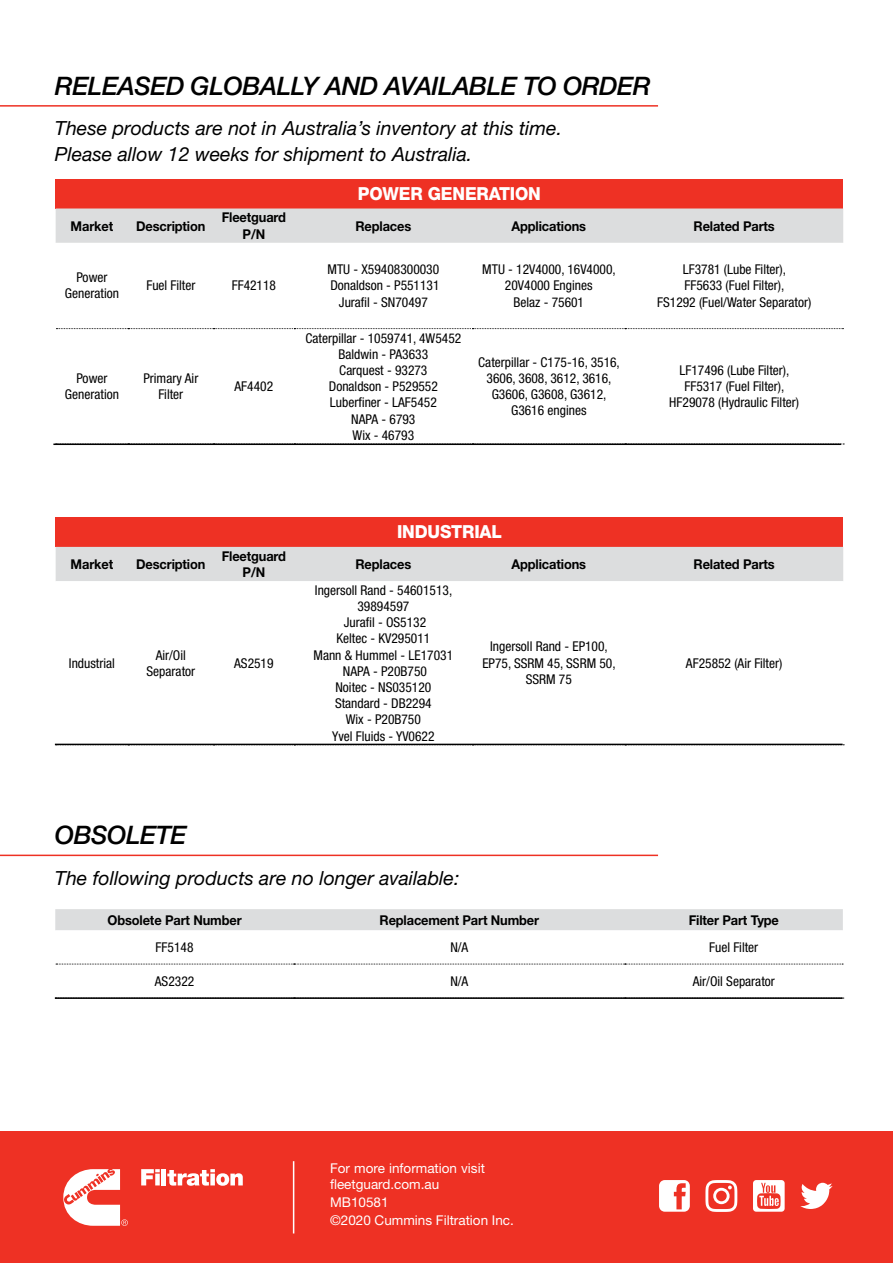
<style>
.page{position:relative;width:893px;height:1263px;background:#fff}
.page>*{position:absolute;margin:0;border:0;box-sizing:border-box;transform-origin:0 0}
.t1{font:italic 500 25.5px "Helvetica Neue LT Std";letter-spacing:-.02em;color:#000}
.t2{font:italic 19.5px/25.5px "Helvetica Neue LT Std";color:#000}
.t3{font:800 18px "Helvetica Neue LT Std";letter-spacing:-.01em;color:#fff;scale:.95 1}
.t4{font:condensed 13.5px/16.2px "Helvetica Neue LT Std";color:#000;text-align:center}
.t5{font:700 13.5px/16.2px "Helvetica Neue LT Std";letter-spacing:-.01em;color:#000;text-align:center;scale:.95 1}
.t6{font:13.5px/16.2px "Helvetica Neue LT Std";color:#fff}
</style>
<div class="page">
<div style="left:0;top:1131px;width:893px;height:132px;background:#ee3124"></div>
<svg style="left:659px;top:1180px;width:31px;height:32px"></svg>
<svg style="left:141px;top:1169px;width:19px;height:16px"></svg>
<hr style="left:162px;top:1169px;width:4px;height:16px;background:#fff">
<svg style="left:167px;top:1169px;width:76px;height:17px"></svg>
<svg style="left:63px;top:1169px;width:65px;height:57px"></svg>
<hr style="left:293px;top:1161px;width:1px;height:72px;background:#fff">
<svg style="left:800px;top:1183px;width:33px;height:26px"></svg>
<svg style="left:753px;top:1180px;width:32px;height:32px"></svg>
<svg style="left:705px;top:1180px;width:32px;height:32px"></svg>
<div style="left:56px;top:179px;width:787px;height:29px;background:#ee3124"></div>
<div style="left:56px;top:208px;width:787px;height:35px;background:#dcddde"></div>
<svg style="left:56px;top:328px;width:787px;height:1px"></svg>
<div style="left:55px;top:909px;width:788px;height:21px;background:#dcddde"></div>
<svg style="left:55px;top:963px;width:788px;height:2px"></svg>
<svg style="left:56px;top:964px;width:787px;height:1px"></svg>
<hr style="left:55px;top:997px;width:788px;height:2px;background:#000">
<div style="left:56px;top:517px;width:787px;height:30px;background:#ee3124"></div>
<div style="left:56px;top:547px;width:787px;height:34px;background:#dcddde"></div>
<svg style="left:56px;top:743px;width:787px;height:1px"></svg>
<hr style="left:55px;top:744px;width:788px;height:1px;background:#000">
<hr style="left:0;top:105px;width:658px;height:2px;background:#ee3124">
<hr style="left:0;top:855px;width:658px;height:1px;background:#ee3124">
<hr style="left:53px;top:443px;width:788px;height:2px;background:#000">
<h1 class="t1" style="left:55px;top:71px;width:597px">RELEASED GLOBALLY AND AVAILABLE TO ORDER</h1>
<h2 class="t2" style="left:55px;top:115px;width:509px">These products are not in Australia’s inventory at this time.<br>Please allow 12 weeks for shipment to Australia.</h2>
<h3 class="t3" style="left:358px;top:183px;width:194px">POWER GENERATION</h3>
<p class="t5" style="left:71px;top:217px;width:46px">Market</p>
<p class="t5" style="left:136px;top:217px;width:74px">Description</p>
<p class="t5" style="left:222px;top:209px;width:69px">Fleetguard<br>P/N</p>
<p class="t5" style="left:355px;top:217px;width:60px">Replaces</p>
<p class="t5" style="left:512px;top:217px;width:80px">Applications</p>
<p class="t5" style="left:693px;top:217px;width:87px">Related Parts</p>
<p class="t4" style="left:65px;top:269px;width:56px">Power<br>Generation</p>
<p class="t4" style="left:146px;top:277px;width:50px">Fuel Filter</p>
<p class="t4" style="left:232px;top:277px;width:46px">FF42118</p>
<p class="t4" style="left:327px;top:261px;width:114px">MTU - X59408300030<br>Donaldson - P551131<br>Jurafil - SN70497</p>
<p class="t4" style="left:482px;top:261px;width:135px">MTU - 12V4000, 16V4000,<br>20V4000 Engines<br>Belaz - 75601</p>
<p class="t4" style="left:657px;top:261px;width:156px">LF3781 (Lube Filter),<br>FF5633 (Fuel Filter),<br>FS1292 (Fuel/Water Separator)</p>
<p class="t4" style="left:65px;top:370px;width:56px">Power<br>Generation</p>
<p class="t4" style="left:143px;top:370px;width:56px">Primary Air<br>Filter</p>
<p class="t4" style="left:235px;top:378px;width:40px">AF4402</p>
<p class="t4" style="left:305px;top:330px;width:157px">Caterpillar - 1059741, 4W5452<br>Baldwin - PA3633<br>Carquest - 93273<br>Donaldson - P529552<br>Luberfiner - LAF5452<br>NAPA - 6793<br>Wix - 46793</p>
<p class="t4" style="left:478px;top:354px;width:143px">Caterpillar - C175-16, 3516,<br>3606, 3608, 3612, 3616,<br>G3606, G3608, G3612,<br>G3616 engines</p>
<p class="t4" style="left:669px;top:362px;width:131px">LF17496 (Lube Filter),<br>FF5317 (Fuel Filter),<br>HF29078 (Hydraulic Filter)</p>
<h3 class="t3" style="left:397px;top:521px;width:112px">INDUSTRIAL</h3>
<p class="t5" style="left:71px;top:556px;width:46px">Market</p>
<p class="t5" style="left:136px;top:556px;width:74px">Description</p>
<p class="t5" style="left:222px;top:547px;width:69px">Fleetguard<br>P/N</p>
<p class="t5" style="left:355px;top:556px;width:60px">Replaces</p>
<p class="t5" style="left:512px;top:556px;width:80px">Applications</p>
<p class="t5" style="left:693px;top:556px;width:87px">Related Parts</p>
<p class="t4" style="left:69px;top:655px;width:47px">Industrial</p>
<p class="t4" style="left:147px;top:647px;width:50px">Air/Oil<br>Separator</p>
<p class="t4" style="left:234px;top:655px;width:41px">AS2519</p>
<p class="t4" style="left:314px;top:582px;width:141px">Ingersoll Rand - 54601513,<br>39894597<br>Jurafil - OS5132<br>Keltec - KV295011<br>Mann &amp; Hummel - LE17031<br>NAPA - P20B750<br>Noitec - NS035120<br>Standard - DB2294<br>Wix - P20B750<br>Yvel Fluids - YV0622</p>
<p class="t4" style="left:482px;top:638px;width:135px">Ingersoll Rand - EP100,<br>EP75, SSRM 45, SSRM 50,<br>SSRM 75</p>
<h1 class="t1" style="left:55px;top:820px;width:133px">OBSOLETE</h1>
<h2 class="t2" style="left:55px;top:865px;width:406px">The following products are no longer available:</h2>
<p class="t4" style="left:686px;top:655px;width:98px">AF25852 (Air Filter)</p>
<p class="t5" style="left:108px;top:911px;width:143px">Obsolete Part Number</p>
<p class="t5" style="left:380px;top:911px;width:169px">Replacement Part Number</p>
<p class="t5" style="left:689px;top:911px;width:96px">Filter Part Type</p>
<p class="t4" style="left:156px;top:939px;width:39px">FF5148</p>
<p class="t4" style="left:450px;top:939px;width:20px">N/A</p>
<p class="t4" style="left:709px;top:939px;width:50px">Fuel Filter</p>
<p class="t4" style="left:155px;top:973px;width:41px">AS2322</p>
<p class="t4" style="left:450px;top:973px;width:20px">N/A</p>
<p class="t4" style="left:693px;top:973px;width:84px">Air/Oil Separator</p>
<p class="t6" style="left:330px;top:1160px;width:156px">For more information visit fleetguard.com.au</p>
<p class="t6" style="left:330px;top:1193px;width:185px;line-height:18px">MB10581<br>©2020 Cummins Filtration Inc.</p>
</div>
